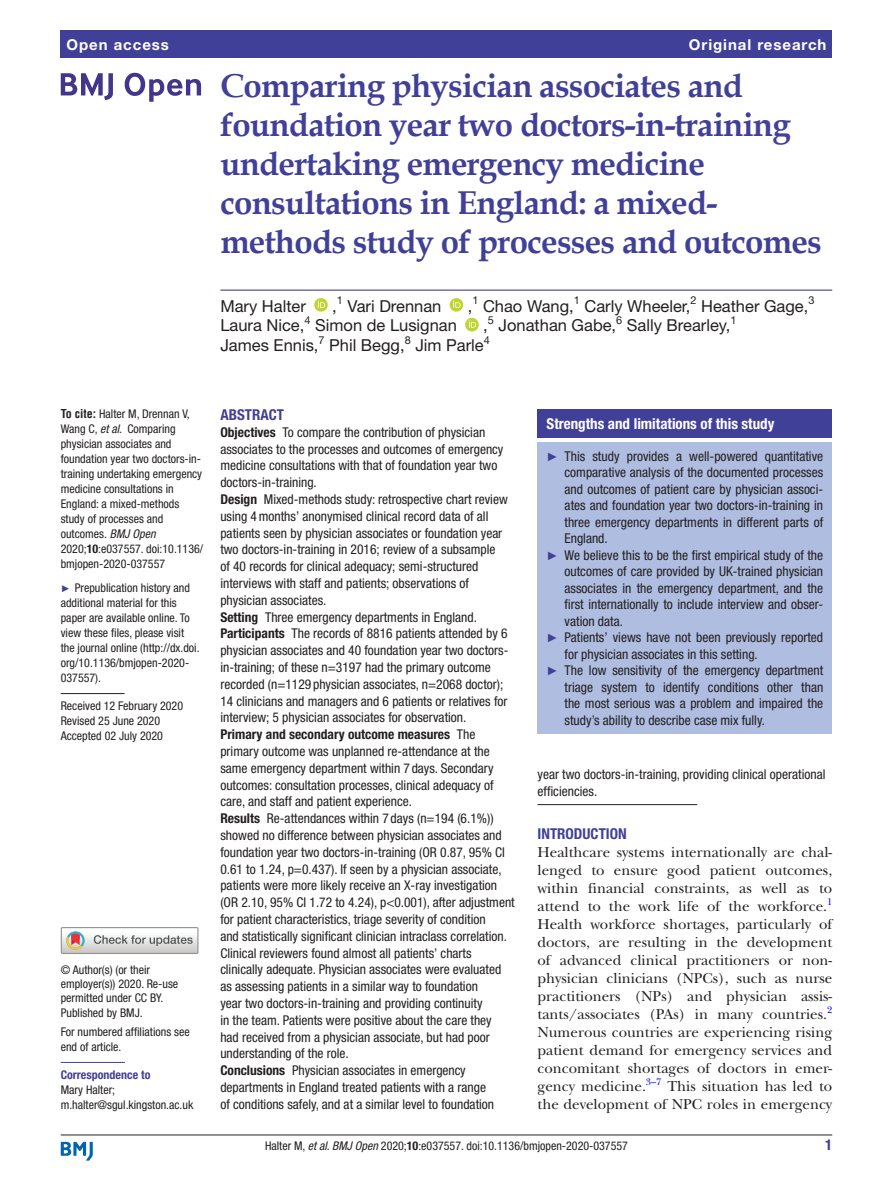
<style>
.page{position:relative;width:893px;height:1191px;background:#fff}
.page>*{position:absolute;margin:0;border:0;box-sizing:border-box;transform-origin:0 0}
.t1{font:700 33px/39px "Book Antiqua";letter-spacing:-.02em;color:#414099}
.t2{font:16.5px "Helvetica Neue LT Std";color:#231f20}
.t3{font:15px/18px "New Baskerville";color:#231f20;text-align:justify}
.t4{font:700 condensed 15px "Helvetica Neue LT Std";color:#fff}
.t5{font:700 15px "Helvetica Neue LT Std";letter-spacing:.065em;color:#fff}
.t6{font:700 condensed 15px "Helvetica Neue LT Std";color:#414099}
.t7{font:condensed 13.5px/16.8px "Helvetica Neue LT Std";color:#231f20}
.t8{font:condensed 12px/15px "Helvetica Neue LT Std";color:#231f20}
.t9{font:700 condensed 12px "Helvetica Neue LT Std";color:#414099}
.t10{font:10.95px "Helvetica Neue LT Std";color:#231f20}
.t11{font:9.9px "New Baskerville";color:#00f}
.s1{font-family:"Helvetica LT Std";font-weight:700}
.s2{font-style:italic}
.s3{font-weight:700}
.s4{font-family:"Arial";font-stretch:normal;font-size:9.75px;color:#414099}
.s5{font-family:"Arial";font-stretch:normal;font-size:12px;color:#414099}
</style>
<div class="page">
<hr style="left:61px;top:1134px;width:771px;height:1px;background:#231f20">
<svg style="left:61px;top:1141px;width:32px;height:19px"></svg>
<div style="left:61px;top:31px;width:771px;height:27px;background:#414099"></div>
<hr style="left:220px;top:289px;width:612px;height:2px;background:#414099">
<svg style="left:314px;top:298px;width:14px;height:14px"></svg>
<svg style="left:450px;top:298px;width:13px;height:14px"></svg>
<svg style="left:465px;top:318px;width:14px;height:13px"></svg>
<hr style="left:61px;top:693px;width:64px;height:1px;background:#231f20">
<hr style="left:61px;top:1062px;width:64px;height:1px;background:#414099">
<svg style="left:61px;top:73px;width:52px;height:27px"></svg>
<svg style="left:125px;top:73px;width:76px;height:29px"></svg>
<div style="left:61px;top:927px;width:138px;height:27px;border:1px solid #969090"></div>
<svg style="left:61px;top:927px;width:137px;height:26px"></svg>
<hr style="left:538px;top:804px;width:159px;height:1px;background:#231f20">
<div style="left:538px;top:409px;width:294px;height:29px;background:#414099"></div>
<div style="left:538px;top:442px;width:294px;height:292px;background:#afbde1"></div>
<p class="t5" style="left:66px;top:35px;width:104px">Open access</p>
<p class="t5" style="left:689px;top:35px;width:139px">Original research</p>
<h1 class="t1" style="left:220px;top:66px;width:603px">Comparing physician associates and foundation year two doctors-in-training undertaking emergency medicine consultations in England: a mixed&shy;methods study of processes and outcomes</h1>
<p class="t2" style="left:220px;top:296px;width:87px">Mary Halter</p>
<p class="t2" style="left:332px;top:296px;width:6px">,</p>
<p class="t10" style="left:337px;top:294px;width:8px">1</p>
<p class="t2" style="left:348px;top:296px;width:95px">Vari Drennan</p>
<p class="t10" style="left:472px;top:294px;width:8px">1</p>
<p class="t2" style="left:483px;top:296px;width:92px">Chao Wang,</p>
<p class="t10" style="left:574px;top:294px;width:8px">1</p>
<p class="t2" style="left:584px;top:296px;width:108px">Carly Wheeler,</p>
<p class="t10" style="left:690px;top:294px;width:8px">2</p>
<p class="t2" style="left:701px;top:296px;width:109px">Heather Gage,</p>
<p class="t10" style="left:808px;top:294px;width:8px">3</p>
<p class="t2" style="left:468px;top:296px;width:6px">,</p>
<p class="t2" style="left:220px;top:316px;width:86px">Laura Nice,</p>
<p class="t10" style="left:304px;top:313px;width:8px">4</p>
<p class="t2" style="left:315px;top:316px;width:143px">Simon de Lusignan</p>
<p class="t2" style="left:483px;top:316px;width:6px">,</p>
<p class="t10" style="left:488px;top:313px;width:8px">5</p>
<p class="t2" style="left:499px;top:316px;width:119px">Jonathan Gabe,</p>
<p class="t10" style="left:616px;top:313px;width:8px">6</p>
<p class="t2" style="left:627px;top:316px;width:105px">Sally Brearley,</p>
<p class="t10" style="left:730px;top:313px;width:8px">1</p>
<p class="t2" style="left:220px;top:335px;width:100px">James Ennis,</p>
<p class="t10" style="left:319px;top:333px;width:8px">7</p>
<p class="t2" style="left:329px;top:335px;width:77px">Phil Begg,</p>
<p class="t10" style="left:405px;top:333px;width:8px">8</p>
<p class="t2" style="left:415px;top:335px;width:70px">Jim Parle</p>
<p class="t10" style="left:484px;top:333px;width:8px">4</p>
<p class="t8" style="left:61px;top:406px;width:144px"><span class="s1">To cite:</span> Halter M, Drennan V,<br>Wang C, <span class="s2">et al</span>. Comparing physician associates and foundation year two doctors-in&shy;training undertaking emergency medicine consultations in<br>England: a mixed-methods study of processes and outcomes. <span class="s2">BMJ Open<br></span>2020;<span class="s3">10</span>:e037557. doi:10.1136/ bmjopen-2020-037557</p>
<p class="t8" style="left:61px;top:580px;width:140px"><span class="s4">►</span> Prepublication history and additional material for this paper are available online. To view these files, please visit the journal online (http://dx.doi. org/10.1136/bmjopen-2020-<br>037557).</p>
<p class="t8" style="left:61px;top:698px;width:124px">Received 12 February 2020<br>Revised 25 June 2020<br>Accepted 02 July 2020</p>
<p class="t8" style="left:61px;top:962px;width:119px;line-height:14.4px">© Author(s) (or their employer(s)) 2020. Re-use permitted under CC BY.<br>Published by BMJ.</p>
<p class="t8" style="left:61px;top:1024px;width:130px">For numbered affiliations see end of article.</p>
<p class="t9" style="left:61px;top:1067px;width:91px">Correspondence to</p>
<p class="t8" style="left:61px;top:1082px;width:134px">Mary Halter; m.halter@sgul.kingston.ac.uk</p>
<p class="t6" style="left:220px;top:405px;width:65px">ABSTRACT</p>
<p class="t7" style="left:220px;top:423px;width:296px"><span class="s3">Objectives</span> To compare the contribution of physician associates to the processes and outcomes of emergency medicine consultations with that of foundation year two doctors-in-training.<br><span class="s3">Design</span> Mixed-methods study: retrospective chart review using 4months’ anonymised clinical record data of all patients seen by physician associates or foundation year two doctors-in-training in 2016; review of a subsample<br>of 40 records for clinical adequacy; semi-structured interviews with staff and patients; observations of physician associates.<br><span class="s3">Setting</span> Three emergency departments in England.<br><span class="s3">Participants</span> The records of 8816 patients attended by 6 physician associates and 40 foundation year two doctors&shy;in-training; of these n=3197 had the primary outcome recorded (n=1129 physician associates, n=2068 doctor); 14 clinicians and managers and 6 patients or relatives for interview; 5 physician associates for observation.<br><span class="s3">Primary and secondary outcome measures</span> The primary outcome was unplanned re-attendance at the same emergency department within 7 days. Secondary outcomes: consultation processes, clinical adequacy of care, and staff and patient experience.<br><span class="s3">Results</span> Re-attendances within 7 days (n=194 (6.1%)) showed no difference between physician associates and foundation year two doctors-in-training (OR 0.87, 95% CI 0.61 to 1.24, p=0.437). If seen by a physician associate, patients were more likely receive an X-ray investigation (OR 2.10, 95% CI 1.72 to 4.24), p&lt;0.001), after adjustment for patient characteristics, triage severity of condition<br>and statistically significant clinician intraclass correlation.<br>Clinical reviewers found almost all patients’ charts clinically adequate. Physician associates were evaluated as assessing patients in a similar way to foundation<br>year two doctors-in-training and providing continuity<br>in the team. Patients were positive about the care they<br>had received from a physician associate, but had poor understanding of the role.<br><span class="s3">Conclusions</span> Physician associates in emergency departments in England treated patients with a range<br>of conditions safely, and at a similar level to foundation</p>
<p class="t4" style="left:547px;top:414px;width:229px">Strengths and limitations of this study</p>
<p class="t7" style="left:547px;top:447px;width:278px"><span class="s5">►</span> This study provides a well-powered quantitative</p>
<p class="t7" style="left:565px;top:464px;width:260px">comparative analysis of the documented processes</p>
<p class="t7" style="left:565px;top:480px;width:260px">and outcomes of patient care by physician associ-</p>
<p class="t7" style="left:565px;top:497px;width:260px">ates and foundation year two doctors-in-training in</p>
<p class="t7" style="left:565px;top:513px;width:260px">three emergency departments in different parts of</p>
<p class="t7" style="left:565px;top:530px;width:45px">England.</p>
<p class="t7" style="left:547px;top:546px;width:278px"><span class="s5">►</span> We believe this to be the first empirical study of the</p>
<p class="t7" style="left:565px;top:563px;width:260px">outcomes of care provided by UK-trained physician</p>
<p class="t7" style="left:565px;top:579px;width:260px">associates in the emergency department, and the</p>
<p class="t7" style="left:565px;top:596px;width:260px">first internationally to include interview and obser-</p>
<p class="t7" style="left:565px;top:612px;width:60px">vation data.</p>
<p class="t7" style="left:547px;top:629px;width:278px"><span class="s5">►</span> Patients’ views have not been previously reported</p>
<p class="t7" style="left:565px;top:645px;width:195px">for physician associates in this setting.</p>
<p class="t7" style="left:547px;top:662px;width:278px"><span class="s5">►</span> The low sensitivity of the emergency department</p>
<p class="t7" style="left:565px;top:678px;width:260px">triage system to identify conditions other than</p>
<p class="t7" style="left:565px;top:695px;width:260px">the most serious was a problem and impaired the</p>
<p class="t7" style="left:565px;top:711px;width:202px">study’s ability to describe case mix fully.</p>
<p class="t7" style="left:538px;top:766px;width:289px">year two doctors-in-training, providing clinical operational efficiencies.</p>
<p class="t6" style="left:538px;top:825px;width:91px">INTRODUCTION</p>
<p class="t3" style="left:538px;top:843px;width:296px">Healthcare systems internationally are chal&shy;lenged to ensure good patient outcomes, within financial constraints, as well as to attend to the work life of the workforce.</p>
<p class="t11" style="left:827px;top:895px;width:7px">1</p>
<p class="t3" style="left:538px;top:915px;width:296px">Health workforce shortages, particularly of doctors, are resulting in the development of advanced clinical practitioners or non&shy;physician clinicians (NPCs), such as nurse practitioners (NPs) and physician assis&shy;tants/associates (PAs) in many countries.<sup>2<br></sup>Numerous countries are experiencing rising patient demand for emergency services and concomitant shortages of doctors in emer&shy;gency medicine.</p>
<p class="t11" style="left:646px;top:1075px;width:17px">3–7</p>
<p class="t3" style="left:538px;top:1077px;width:296px;text-align:right">This situation has led to<br>the development of NPC roles in emergency</p>
<p class="t8" style="left:265px;top:1137px;width:364px">Halter M, <span class="s2">et al</span>. <span class="s2">BMJ Open</span> 2020;<span class="s3">10</span>:e037557. doi:10.1136/bmjopen-2020-037557</p>
<p class="t6" style="left:825px;top:1135px;width:9px">1</p>
</div>
